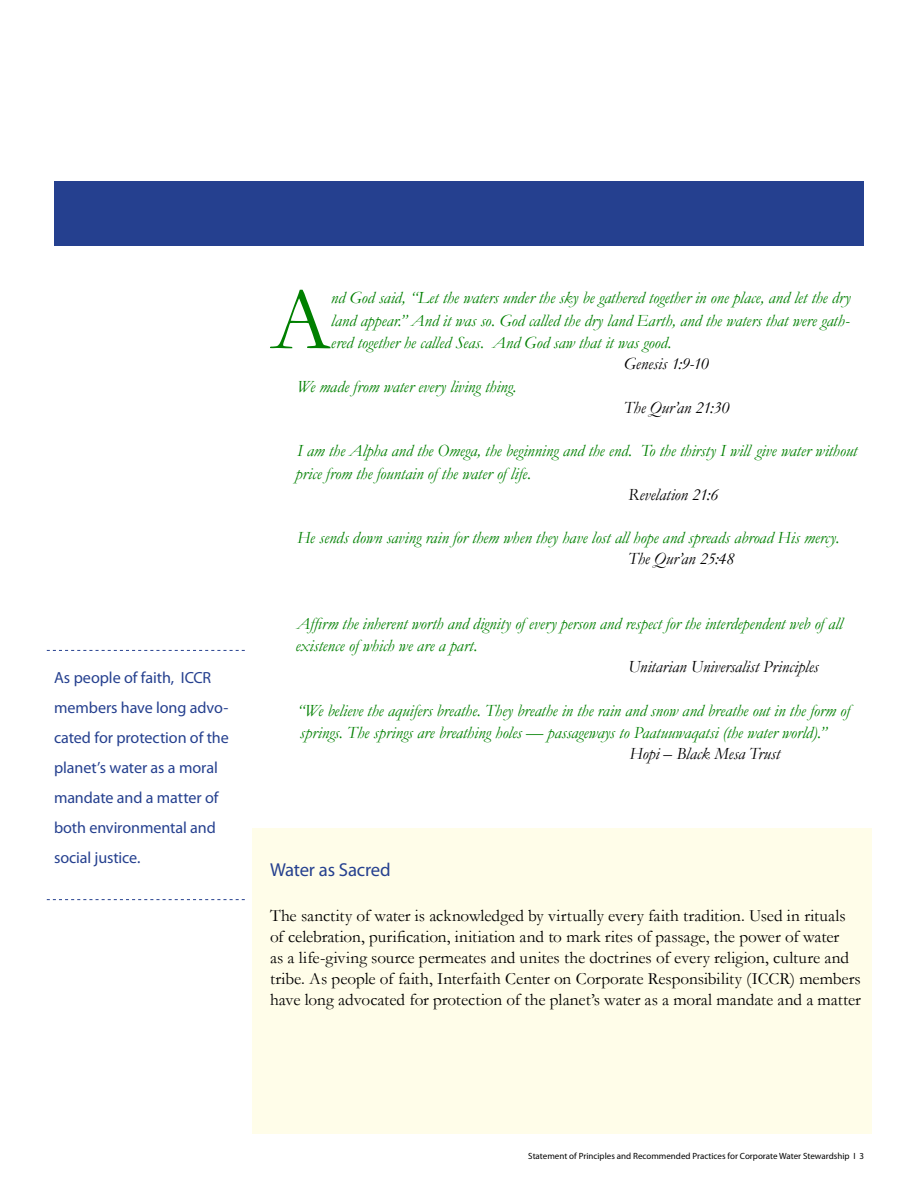
<style>
.page{position:relative;width:918px;height:1188px;background:#fff}
.page>*{position:absolute;margin:0;border:0;box-sizing:border-box;transform-origin:0 0}
.t1{font:89.4px "Garamond";color:#008000}
.t2{font:18.75px "Myriad Pro";letter-spacing:-.015em;color:#25408f}
.t3{font:italic 17.25px/22.5px "Garamond";letter-spacing:-.005em;color:#008000}
.t4{font:17.25px/21px "Garamond";color:#000}
.t5{font:italic 17.25px "Garamond";letter-spacing:-.005em;color:#000}
.t6{font:16.2px/30px "Myriad Pro";letter-spacing:-.005em;color:#25408f}
.t7{font:9px "Myriad Pro";color:#000}
</style>
<div class="page">
<div style="left:252px;top:828px;width:619px;height:306px;background:#fffde9"></div>
<div style="left:54px;top:182px;width:810px;height:64px;background:#25408f"></div>
<svg style="left:47px;top:650px;width:198px;height:1px"></svg>
<svg style="left:47px;top:899px;width:198px;height:1px"></svg>
<p class="t6" style="left:54px;top:662px;width:176px">As people of faith, ICCR members have long advo&shy;cated for protection of the planet’s water as a moral mandate and a matter of both environmental and social justice.</p>
<h1 class="t1" style="left:271px;top:260px;width:62px">A</h1>
<p class="t3" style="left:331px;top:286px;width:521px;text-align:justify">nd God said, “Let the waters under the sky be gathered together in one place, and let the dry land appear.” And it was so. God called the dry land Earth, and the waters that were gath&shy;ered together he called Seas. And God saw that it was good.</p>
<p class="t5" style="left:624px;top:352px;width:87px">Genesis 1:9-10</p>
<p class="t3" style="left:297px;top:375px;width:221px">We made from water every living thing.</p>
<p class="t5" style="left:624px;top:396px;width:107px">The Qur’an 21:30</p>
<p class="t3" style="left:296px;top:439px;width:563px">I am the Alpha and the Omega, the beginning and the end. To the thirsty I will give water without price from the fountain of the water of life.</p>
<p class="t5" style="left:628px;top:483px;width:92px">Revelation 21:6</p>
<p class="t3" style="left:297px;top:526px;width:544px">He sends down saving rain for them when they have lost all hope and spreads abroad His mercy.</p>
<p class="t5" style="left:628px;top:547px;width:108px">The Qur’an 25:48</p>
<p class="t3" style="left:296px;top:612px;width:548px">Affirm the inherent worth and dignity of every person and respect for the interdependent web of all existence of which we are a part.</p>
<p class="t5" style="left:628px;top:655px;width:192px">Unitarian Universalist Principles</p>
<p class="t3" style="left:297px;top:699px;width:555px">“We believe the aquifers breathe. They breathe in the rain and snow and breathe out in the form of springs. The springs are breathing holes — passageways to Paatuuwaqatsi (the water world).”</p>
<p class="t5" style="left:629px;top:742px;width:152px">Hopi – Black Mesa Trust</p>
<p class="t2" style="left:270px;top:858px;width:122px">Water as Sacred</p>
<p class="t4" style="left:270px;top:905px;width:593px">The sanctity of water is acknowledged by virtually every faith tradition. Used in rituals of celebration, purification, initiation and to mark rites of passage, the power of water<br>as a life-giving source permeates and unites the doctrines of every religion, culture and tribe. As people of faith, Interfaith Center on Corporate Responsibility (ICCR) members have long advocated for protection of the planet’s water as a moral mandate and a matter</p>
<p class="t7" style="left:528px;top:1150px;width:337px">Statement of Principles and Recommended Practices for Corporate Water Stewardship I 3</p>
</div>
